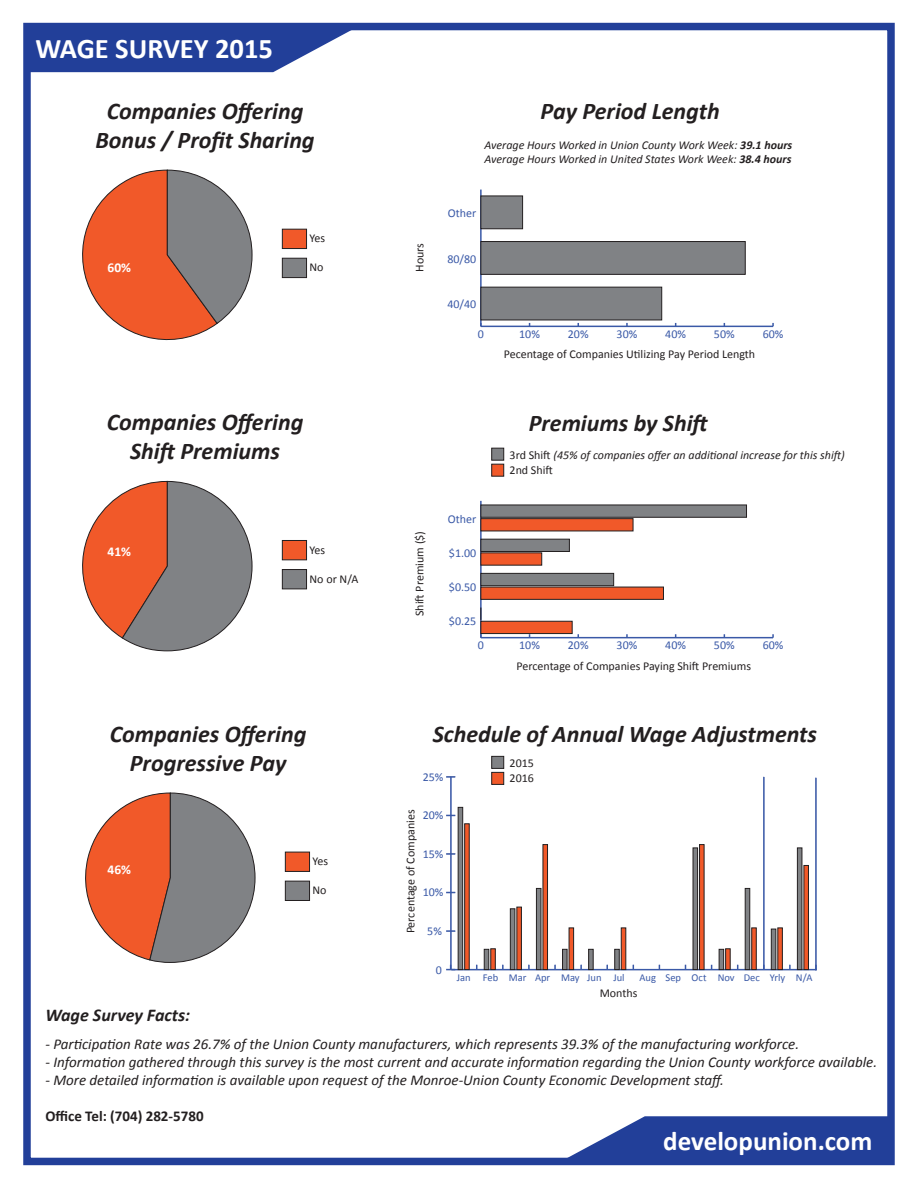
<style>
.page{position:relative;width:918px;height:1188px;background:#fff}
.page>*{position:absolute;margin:0;border:0;box-sizing:border-box;transform-origin:0 0}
.t1{font:700 28.5px "Calibri";color:#fff}
.t2{font:700 27px "Calibri";color:#fff}
.t3{font:italic 700 24px/28.8px "Calibri";color:#231f20;text-align:center}
.t4{font:italic 700 18px "Calibri";color:#231f20}
.t5{font:italic 15px "Calibri";color:#231f20}
.t6{font:700 15px "Calibri";color:#231f20}
.t7{font:700 13.5px "Calibri";color:#fff}
.t8{font:italic 12px/14.9px "Calibri";color:#231f20}
.t9{font:12px/14.9px "Calibri";color:#231f20}
.t10{font:12px "Calibri";color:#3a59a7}
.t11{font:10.5px "Calibri";color:#3a59a7}
.s1{font-weight:700}
.s2{font-style:normal}
</style>
<div class="page">
<svg style="left:571px;top:1116px;width:315px;height:40px;background:#3d57a5"></svg>
<div style="left:23px;top:23px;width:872px;height:1142px;border:8px solid #223f99"></div>
<svg style="left:27px;top:27px;width:330px;height:45px;background:#3d56a5"></svg>
<hr style="left:451px;top:969px;width:366px;height:1px;background:#3a59a7">
<hr style="left:763px;top:777px;width:2px;height:193px;background:#3a59a7">
<hr style="left:815px;top:778px;width:2px;height:192px;background:#3a59a7">
<hr style="left:450px;top:777px;width:2px;height:193px;background:#3a59a7">
<svg style="left:446px;top:965px;width:9px;height:5px"></svg>
<svg style="left:446px;top:930px;width:9px;height:2px"></svg>
<svg style="left:446px;top:853px;width:9px;height:2px"></svg>
<svg style="left:446px;top:776px;width:9px;height:2px"></svg>
<svg style="left:464px;top:823px;width:6px;height:147px"></svg>
<svg style="left:490px;top:948px;width:6px;height:22px"></svg>
<svg style="left:516px;top:907px;width:6px;height:63px"></svg>
<svg style="left:543px;top:844px;width:5px;height:126px"></svg>
<svg style="left:569px;top:928px;width:5px;height:42px"></svg>
<svg style="left:621px;top:928px;width:5px;height:42px"></svg>
<svg style="left:699px;top:844px;width:5px;height:126px"></svg>
<svg style="left:725px;top:948px;width:6px;height:22px"></svg>
<svg style="left:751px;top:928px;width:6px;height:42px"></svg>
<svg style="left:777px;top:928px;width:6px;height:42px"></svg>
<svg style="left:804px;top:865px;width:5px;height:105px"></svg>
<svg style="left:458px;top:807px;width:5px;height:163px"></svg>
<svg style="left:484px;top:949px;width:5px;height:21px"></svg>
<svg style="left:510px;top:908px;width:5px;height:62px"></svg>
<svg style="left:536px;top:888px;width:5px;height:82px"></svg>
<svg style="left:562px;top:949px;width:5px;height:21px"></svg>
<svg style="left:588px;top:949px;width:6px;height:21px"></svg>
<svg style="left:614px;top:949px;width:6px;height:21px"></svg>
<svg style="left:693px;top:848px;width:5px;height:122px"></svg>
<svg style="left:719px;top:949px;width:5px;height:21px"></svg>
<svg style="left:745px;top:888px;width:5px;height:82px"></svg>
<svg style="left:771px;top:929px;width:5px;height:41px"></svg>
<svg style="left:797px;top:848px;width:5px;height:122px"></svg>
<div style="left:491px;top:756px;width:13px;height:13px;background:#808285;border:1px solid #231f20"></div>
<div style="left:491px;top:772px;width:13px;height:13px;background:#f15929;border:1px solid #231f20"></div>
<div style="left:491px;top:448px;width:13px;height:13px;background:#808285;border:1px solid #231f20"></div>
<div style="left:491px;top:464px;width:13px;height:13px;background:#f15929;border:1px solid #231f20"></div>
<div style="left:285px;top:852px;width:25px;height:20px;background:#f15929;border:1px solid #231f20"></div>
<div style="left:285px;top:881px;width:25px;height:20px;background:#808285;border:1px solid #231f20"></div>
<svg style="left:85px;top:792px;width:171px;height:171px"></svg>
<hr style="left:481px;top:637px;width:292px;height:1px;background:#3a59a7">
<hr style="left:480px;top:501px;width:2px;height:137px;background:#3a59a7">
<div style="left:480px;top:518px;width:153px;height:13px;background:#f15929;border:1px solid #231f20"></div>
<svg style="left:480px;top:552px;width:62px;height:14px"></svg>
<div style="left:480px;top:587px;width:184px;height:13px;background:#f15929;border:1px solid #231f20"></div>
<div style="left:480px;top:621px;width:93px;height:13px;background:#f15929;border:1px solid #231f20"></div>
<div style="left:480px;top:505px;width:267px;height:13px;background:#808285;border:1px solid #231f20"></div>
<div style="left:480px;top:539px;width:90px;height:13px;background:#808285;border:1px solid #231f20"></div>
<div style="left:480px;top:573px;width:134px;height:13px;background:#808285;border:1px solid #231f20"></div>
<svg style="left:480px;top:608px;width:1px;height:12px"></svg>
<div style="left:282px;top:229px;width:25px;height:20px;background:#f15929;border:1px solid #231f20"></div>
<div style="left:282px;top:258px;width:25px;height:20px;background:#808285;border:1px solid #231f20"></div>
<svg style="left:82px;top:169px;width:171px;height:172px"></svg>
<hr style="left:481px;top:326px;width:292px;height:1px;background:#3a59a7">
<hr style="left:480px;top:190px;width:2px;height:136px;background:#3a59a7">
<div style="left:480px;top:196px;width:43px;height:33px;background:#808285;border:1px solid #231f20"></div>
<div style="left:480px;top:241px;width:266px;height:34px;background:#808285;border:1px solid #231f20"></div>
<div style="left:480px;top:287px;width:182px;height:33px;background:#808285;border:1px solid #231f20"></div>
<div style="left:282px;top:540px;width:25px;height:20px;background:#f15929;border:1px solid #231f20"></div>
<div style="left:282px;top:569px;width:25px;height:20px;background:#808285;border:1px solid #231f20"></div>
<svg style="left:82px;top:481px;width:171px;height:171px"></svg>
<h1 class="t1" style="left:35px;top:28px;width:239px">WAGE SURVEY 2015</h1>
<h3 class="t3" style="left:95px;top:96px;width:221px">Companies Offering<br>Bonus / Profit Sharing</h3>
<p class="t7" style="left:108px;top:258px;width:25px">60%</p>
<p class="t9" style="left:310px;top:231px;width:17px">Yes</p>
<p class="t9" style="left:310px;top:260px;width:16px">No</p>
<h3 class="t3" style="left:107px;top:407px;width:198px">Companies Offering<br>Shift Premiums</h3>
<p class="t7" style="left:108px;top:542px;width:25px">41%</p>
<p class="t9" style="left:310px;top:542px;width:17px">Yes</p>
<p class="t9" style="left:310px;top:571px;width:50px">No or N/A</p>
<h3 class="t3" style="left:110px;top:719px;width:198px">Companies Offering<br>Progressive Pay</h3>
<p class="t7" style="left:108px;top:860px;width:25px">46%</p>
<p class="t9" style="left:313px;top:853px;width:17px">Yes</p>
<p class="t9" style="left:313px;top:882px;width:16px">No</p>
<h3 class="t3" style="left:541px;top:96px;width:181px">Pay Period Length</h3>
<p class="t9" style="left:412px;top:272px;width:30px;rotate:-90deg">Hours</p>
<p class="t9" style="left:412px;top:616px;width:87px;rotate:-90deg">Shift Premium ($)</p>
<p class="t8" style="left:485px;top:137px;width:309px;line-height:14.4px">Average Hours Worked in Union County Work Week: <span class="s1">39.1 hours<br></span>Average Hours Worked in United States Work Week: <span class="s1">38.4 hours</span></p>
<p class="t10" style="left:448px;top:205px;width:30px">Other</p>
<p class="t10" style="left:447px;top:250px;width:30px">80/80</p>
<p class="t10" style="left:447px;top:296px;width:30px">40/40</p>
<p class="t10" style="left:478px;top:326px;width:8px">0</p>
<p class="t10" style="left:519px;top:326px;width:22px">10%</p>
<p class="t10" style="left:568px;top:326px;width:22px">20%</p>
<p class="t10" style="left:617px;top:326px;width:22px">30%</p>
<p class="t10" style="left:665px;top:326px;width:22px">40%</p>
<p class="t10" style="left:714px;top:326px;width:22px">50%</p>
<p class="t10" style="left:763px;top:326px;width:22px">60%</p>
<p class="t9" style="left:504px;top:347px;width:253px">Pecentage of Companies Utilizing Pay Period Length</p>
<p class="t10" style="left:448px;top:510px;width:30px">Other</p>
<p class="t10" style="left:449px;top:545px;width:29px">$1.00</p>
<p class="t10" style="left:449px;top:579px;width:29px">$0.50</p>
<p class="t10" style="left:449px;top:613px;width:29px">$0.25</p>
<h3 class="t3" style="left:529px;top:407px;width:183px">Premiums by Shift</h3>
<p class="t8" style="left:510px;top:447px;width:337px"><span class="s2">3rd Shift</span> (45% of companies offer an additional increase for this shift)<br><span class="s2">2nd Shift</span></p>
<p class="t10" style="left:478px;top:637px;width:8px">0</p>
<p class="t10" style="left:519px;top:637px;width:22px">10%</p>
<p class="t10" style="left:568px;top:637px;width:22px">20%</p>
<p class="t10" style="left:617px;top:637px;width:22px">30%</p>
<p class="t10" style="left:665px;top:637px;width:22px">40%</p>
<p class="t10" style="left:714px;top:637px;width:22px">50%</p>
<p class="t10" style="left:763px;top:637px;width:22px">60%</p>
<p class="t9" style="left:517px;top:658px;width:236px">Percentage of Companies Paying Shift Premiums</p>
<h3 class="t3" style="left:433px;top:719px;width:386px">Schedule of Annual Wage Adjustments</h3>
<p class="t9" style="left:510px;top:755px;width:26px">2015<br>2016</p>
<p class="t10" style="left:423px;top:768px;width:22px">25%</p>
<p class="t9" style="left:403px;top:933px;width:125px;rotate:-90deg">Percentage of Companies</p>
<p class="t10" style="left:423px;top:807px;width:22px">20%</p>
<p class="t10" style="left:423px;top:845px;width:22px">15%</p>
<p class="t10" style="left:423px;top:884px;width:22px">10%</p>
<p class="t10" style="left:427px;top:923px;width:16px">5%</p>
<p class="t10" style="left:436px;top:961px;width:8px">0</p>
<p class="t11" style="left:457px;top:970px;width:169px">Jan Feb Mar Apr May Jun Jul</p>
<p class="t11" style="left:639px;top:970px;width:175px">Aug Sep Oct Nov Dec Yrly N/A</p>
<p class="t9" style="left:600px;top:986px;width:39px">Months</p>
<p class="t4" style="left:45px;top:1002px;width:146px">Wage Survey Facts:</p>
<p class="t5" style="left:45px;top:1034px;width:755px">- Participation Rate was 26.7% of the Union County manufacturers, which represents 39.3% of the manufacturing workforce.</p>
<p class="t5" style="left:45px;top:1052px;width:833px">- Information gathered through this survey is the most current and accurate information regarding the Union County workforce available.</p>
<p class="t5" style="left:45px;top:1070px;width:680px">- More detailed information is available upon request of the Monroe-Union County Economic Development staff.</p>
<p class="t6" style="left:45px;top:1106px;width:160px">Office Tel: (704) 282-5780</p>
<h2 class="t2" style="left:663px;top:1122px;width:211px">developunion.com</h2>
</div>
